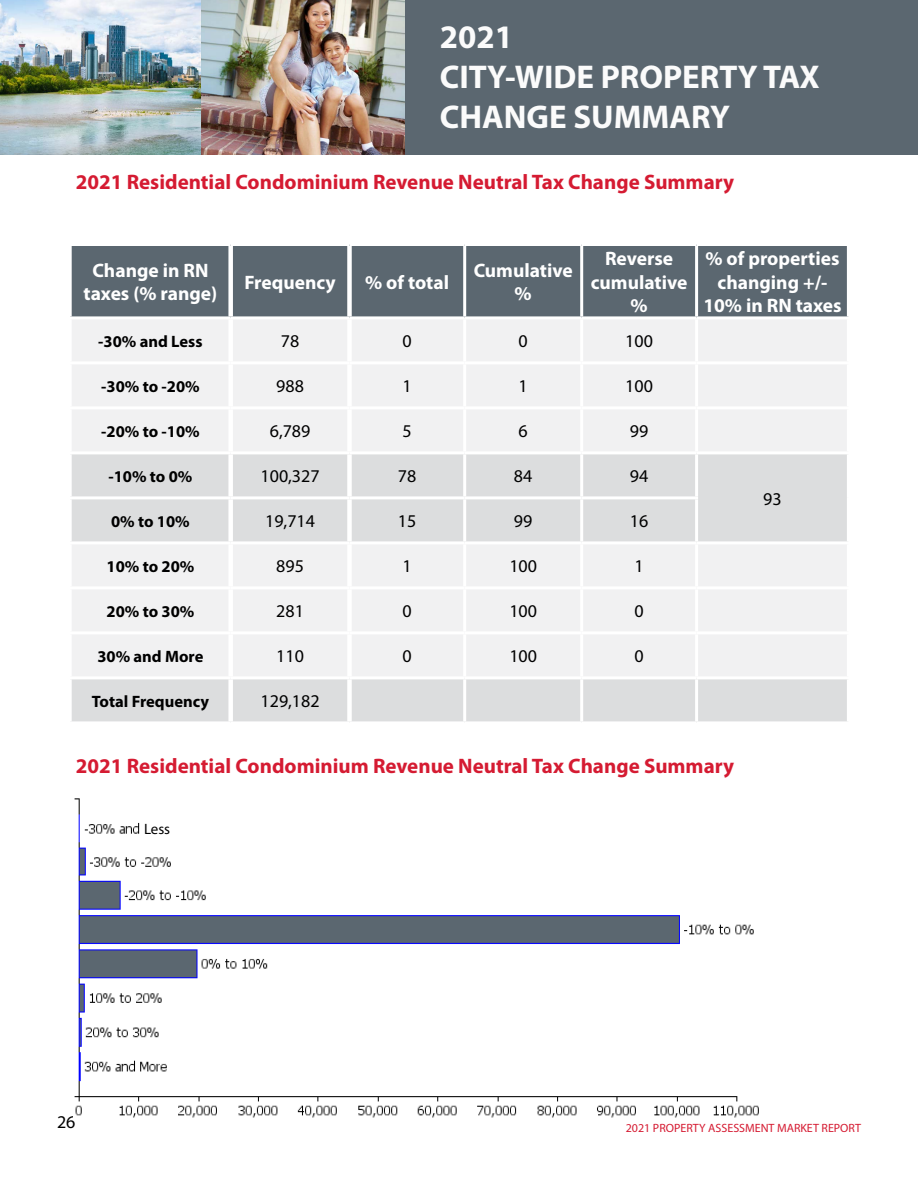
<style>
.page{position:relative;width:918px;height:1188px;background:#fff}
.page>*{position:absolute;margin:0;border:0;box-sizing:border-box;transform-origin:0 0}
.t1{font:700 33px/39.6px "Myriad Pro";color:#fbfbfb}
.t2{font:700 21px "Myriad Pro";color:#d51b32}
.t3{font:700 19.5px/23.4px "Myriad Pro";color:#fff;text-align:center}
.t4{font:18px "Myriad Pro";color:#000}
.t5{font:700 16.5px "Myriad Pro";color:#000}
.t6{font:15px "Myriad Pro";color:#000}
.t7{font:12px "Myriad Pro";color:#d51b32}
</style>
<div class="page">
<img style="left:0;top:0;width:202px;height:154px">
<img style="left:202px;top:0;width:203px;height:154px">
<div style="left:405px;top:0;width:513px;height:154px;background:#5b6770"></div>
<div style="left:72px;top:246px;width:775px;height:70px;background:#5b6770"></div>
<div style="left:72px;top:320px;width:775px;height:131px;background:#f1f1f2"></div>
<svg style="left:72px;top:454px;width:775px;height:267px;fill:#eaebeb"></svg>
<div style="left:228px;top:246px;width:5px;height:70px;background:#fff"></div>
<div style="left:347px;top:246px;width:5px;height:70px;background:#fff"></div>
<div style="left:228px;top:319px;width:5px;height:42px;background:#fff"></div>
<div style="left:347px;top:319px;width:5px;height:42px;background:#fff"></div>
<div style="left:228px;top:364px;width:5px;height:42px;background:#fff"></div>
<div style="left:347px;top:364px;width:5px;height:42px;background:#fff"></div>
<div style="left:228px;top:409px;width:5px;height:42px;background:#fff"></div>
<div style="left:347px;top:409px;width:5px;height:42px;background:#fff"></div>
<div style="left:228px;top:454px;width:5px;height:42px;background:#fff"></div>
<div style="left:347px;top:454px;width:5px;height:42px;background:#fff"></div>
<div style="left:228px;top:499px;width:5px;height:42px;background:#fff"></div>
<div style="left:347px;top:499px;width:5px;height:42px;background:#fff"></div>
<div style="left:228px;top:544px;width:5px;height:42px;background:#fff"></div>
<div style="left:347px;top:544px;width:5px;height:42px;background:#fff"></div>
<div style="left:228px;top:589px;width:5px;height:42px;background:#fff"></div>
<div style="left:347px;top:589px;width:5px;height:42px;background:#fff"></div>
<div style="left:228px;top:634px;width:5px;height:42px;background:#fff"></div>
<div style="left:347px;top:634px;width:5px;height:42px;background:#fff"></div>
<div style="left:228px;top:679px;width:5px;height:42px;background:#fff"></div>
<div style="left:347px;top:679px;width:5px;height:42px;background:#fff"></div>
<hr style="left:463px;top:246px;width:3px;height:70px;background:#fff">
<hr style="left:580px;top:246px;width:3px;height:70px;background:#fff">
<hr style="left:695px;top:246px;width:3px;height:70px;background:#fff">
<hr style="left:463px;top:319px;width:3px;height:42px;background:#fff">
<hr style="left:580px;top:319px;width:3px;height:42px;background:#fff">
<hr style="left:695px;top:319px;width:3px;height:42px;background:#fff">
<hr style="left:69px;top:361px;width:162px;height:3px;background:#fff">
<hr style="left:231px;top:361px;width:119px;height:3px;background:#fff">
<hr style="left:350px;top:361px;width:115px;height:3px;background:#fff">
<hr style="left:465px;top:361px;width:117px;height:3px;background:#fff">
<hr style="left:463px;top:364px;width:3px;height:42px;background:#fff">
<hr style="left:582px;top:361px;width:115px;height:3px;background:#fff">
<hr style="left:580px;top:364px;width:3px;height:42px;background:#fff">
<hr style="left:697px;top:361px;width:153px;height:3px;background:#fff">
<hr style="left:695px;top:364px;width:3px;height:42px;background:#fff">
<hr style="left:69px;top:406px;width:162px;height:3px;background:#fff">
<hr style="left:231px;top:406px;width:119px;height:3px;background:#fff">
<hr style="left:350px;top:406px;width:115px;height:3px;background:#fff">
<hr style="left:465px;top:406px;width:117px;height:3px;background:#fff">
<hr style="left:463px;top:409px;width:3px;height:42px;background:#fff">
<hr style="left:582px;top:406px;width:115px;height:3px;background:#fff">
<hr style="left:580px;top:409px;width:3px;height:42px;background:#fff">
<hr style="left:697px;top:406px;width:153px;height:3px;background:#fff">
<hr style="left:695px;top:409px;width:3px;height:42px;background:#fff">
<hr style="left:463px;top:454px;width:3px;height:42px;background:#fff">
<hr style="left:580px;top:454px;width:3px;height:42px;background:#fff">
<hr style="left:695px;top:454px;width:3px;height:42px;background:#fff">
<hr style="left:69px;top:496px;width:162px;height:3px;background:#fff">
<hr style="left:231px;top:496px;width:119px;height:3px;background:#fff">
<hr style="left:350px;top:496px;width:115px;height:3px;background:#fff">
<hr style="left:465px;top:496px;width:117px;height:3px;background:#fff">
<hr style="left:463px;top:499px;width:3px;height:42px;background:#fff">
<hr style="left:582px;top:496px;width:116px;height:3px;background:#fff">
<hr style="left:580px;top:499px;width:3px;height:42px;background:#fff">
<hr style="left:695px;top:499px;width:3px;height:42px;background:#fff">
<hr style="left:69px;top:541px;width:162px;height:3px;background:#fff">
<hr style="left:231px;top:541px;width:119px;height:3px;background:#fff">
<hr style="left:350px;top:541px;width:115px;height:3px;background:#fff">
<hr style="left:465px;top:541px;width:117px;height:3px;background:#fff">
<hr style="left:463px;top:544px;width:3px;height:42px;background:#fff">
<hr style="left:582px;top:541px;width:115px;height:3px;background:#fff">
<hr style="left:580px;top:544px;width:3px;height:42px;background:#fff">
<hr style="left:697px;top:541px;width:153px;height:3px;background:#fff">
<hr style="left:695px;top:544px;width:3px;height:42px;background:#fff">
<hr style="left:69px;top:586px;width:162px;height:3px;background:#fff">
<hr style="left:231px;top:586px;width:119px;height:3px;background:#fff">
<hr style="left:350px;top:586px;width:115px;height:3px;background:#fff">
<hr style="left:465px;top:586px;width:117px;height:3px;background:#fff">
<hr style="left:463px;top:589px;width:3px;height:42px;background:#fff">
<hr style="left:582px;top:586px;width:115px;height:3px;background:#fff">
<hr style="left:580px;top:589px;width:3px;height:42px;background:#fff">
<hr style="left:697px;top:586px;width:153px;height:3px;background:#fff">
<hr style="left:695px;top:589px;width:3px;height:42px;background:#fff">
<hr style="left:69px;top:631px;width:162px;height:3px;background:#fff">
<hr style="left:231px;top:631px;width:119px;height:3px;background:#fff">
<hr style="left:350px;top:631px;width:115px;height:3px;background:#fff">
<hr style="left:465px;top:631px;width:117px;height:3px;background:#fff">
<hr style="left:463px;top:634px;width:3px;height:42px;background:#fff">
<hr style="left:582px;top:631px;width:115px;height:3px;background:#fff">
<hr style="left:580px;top:634px;width:3px;height:42px;background:#fff">
<hr style="left:697px;top:631px;width:153px;height:3px;background:#fff">
<hr style="left:695px;top:634px;width:3px;height:42px;background:#fff">
<hr style="left:69px;top:676px;width:162px;height:3px;background:#fff">
<hr style="left:231px;top:676px;width:119px;height:3px;background:#fff">
<hr style="left:350px;top:676px;width:115px;height:3px;background:#fff">
<hr style="left:465px;top:676px;width:117px;height:3px;background:#fff">
<hr style="left:463px;top:679px;width:3px;height:42px;background:#fff">
<hr style="left:582px;top:676px;width:115px;height:3px;background:#fff">
<hr style="left:580px;top:679px;width:3px;height:42px;background:#fff">
<hr style="left:697px;top:676px;width:153px;height:3px;background:#fff">
<hr style="left:695px;top:679px;width:3px;height:42px;background:#fff">
<img style="left:74px;top:798px;width:685px;height:320px">
<div style="left:144px;top:823px;width:32px;height:16px;background:#fff"></div>
<h1 class="t1" style="left:440px;top:18px;width:382px">2021<br>CITY-WIDE PROPERTY TAX<br>CHANGE SUMMARY</h1>
<p class="t2" style="left:76px;top:171px;width:660px">2021 Residential Condominium Revenue Neutral Tax Change Summary</p>
<p class="t3" style="left:84px;top:259px;width:135px">Change in RN taxes (% range)</p>
<p class="t3" style="left:244px;top:271px;width:93px">Frequency</p>
<p class="t3" style="left:365px;top:271px;width:86px">% of total</p>
<p class="t3" style="left:474px;top:259px;width:101px">Cumulative %</p>
<p class="t3" style="left:591px;top:247px;width:98px">Reverse cumulative %</p>
<p class="t3" style="left:703px;top:247px;width:140px">% of properties changing +/-<br>10% in RN taxes</p>
<p class="t5" style="left:98px;top:332px;width:106px">-30% and Less</p>
<p class="t4" style="left:281px;top:330px;width:20px">78</p>
<p class="t4" style="left:402px;top:330px;width:11px">0</p>
<p class="t4" style="left:519px;top:330px;width:11px">0</p>
<p class="t4" style="left:625px;top:330px;width:29px">100</p>
<p class="t5" style="left:101px;top:377px;width:100px">-30% to -20%</p>
<p class="t4" style="left:276px;top:375px;width:29px">988</p>
<p class="t4" style="left:402px;top:375px;width:11px">1</p>
<p class="t4" style="left:519px;top:375px;width:11px">1</p>
<p class="t4" style="left:625px;top:375px;width:29px">100</p>
<p class="t5" style="left:101px;top:422px;width:100px">-20% to -10%</p>
<p class="t4" style="left:270px;top:420px;width:42px">6,789</p>
<p class="t4" style="left:402px;top:420px;width:11px">5</p>
<p class="t4" style="left:519px;top:420px;width:11px">6</p>
<p class="t4" style="left:630px;top:420px;width:20px">99</p>
<p class="t5" style="left:108px;top:467px;width:85px">-10% to 0%</p>
<p class="t4" style="left:261px;top:465px;width:61px">100,327</p>
<p class="t4" style="left:398px;top:465px;width:20px">78</p>
<p class="t4" style="left:514px;top:465px;width:20px">84</p>
<p class="t4" style="left:630px;top:465px;width:20px">94</p>
<p class="t5" style="left:111px;top:512px;width:80px">0% to 10%</p>
<p class="t4" style="left:265px;top:510px;width:51px">19,714</p>
<p class="t4" style="left:398px;top:510px;width:20px">15</p>
<p class="t4" style="left:514px;top:510px;width:20px">99</p>
<p class="t4" style="left:630px;top:510px;width:20px">16</p>
<p class="t5" style="left:107px;top:557px;width:89px">10% to 20%</p>
<p class="t4" style="left:276px;top:555px;width:29px">895</p>
<p class="t4" style="left:402px;top:555px;width:11px">1</p>
<p class="t4" style="left:509px;top:555px;width:29px">100</p>
<p class="t4" style="left:635px;top:555px;width:11px">1</p>
<p class="t5" style="left:107px;top:602px;width:89px">20% to 30%</p>
<p class="t4" style="left:276px;top:600px;width:29px">281</p>
<p class="t4" style="left:402px;top:600px;width:11px">0</p>
<p class="t4" style="left:509px;top:600px;width:29px">100</p>
<p class="t4" style="left:635px;top:600px;width:11px">0</p>
<p class="t5" style="left:97px;top:647px;width:108px">30% and More</p>
<p class="t4" style="left:276px;top:645px;width:29px">110</p>
<p class="t4" style="left:402px;top:645px;width:11px">0</p>
<p class="t4" style="left:509px;top:645px;width:29px">100</p>
<p class="t4" style="left:635px;top:645px;width:11px">0</p>
<p class="t5" style="left:92px;top:692px;width:119px">Total Frequency</p>
<p class="t4" style="left:261px;top:690px;width:61px">129,182</p>
<p class="t2" style="left:76px;top:754px;width:660px">2021 Residential Condominium Revenue Neutral Tax Change Summary</p>
<p class="t6" style="left:144px;top:820px;width:28px">Less</p>
<p class="t4" style="left:763px;top:488px;width:20px">93</p>
<p class="t4" style="left:57px;top:1111px;width:20px">26</p>
<p class="t7" style="left:626px;top:1121px;width:237px">2021 PROPERTY ASSESSMENT MARKET REPORT</p>
</div>
